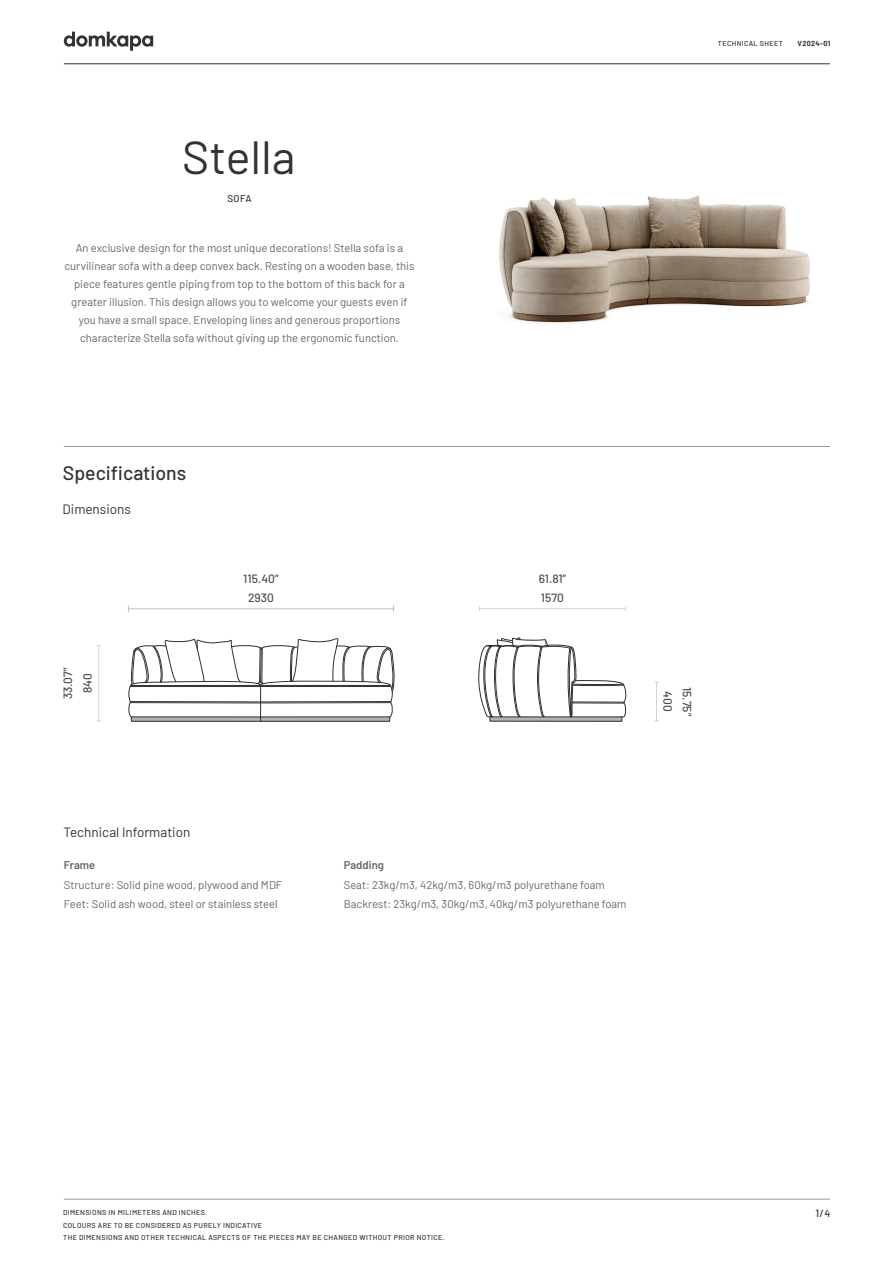
<style>
.page{position:relative;width:894px;height:1263px;background:#fff}
.page>*{position:absolute;margin:0;border:0;box-sizing:border-box;transform-origin:0 0}
.t1{font:46.5px "Barlow";color:#333}
.t2{font:500 19.5px "Barlow";color:#333}
.t3{font:13.5px "Barlow";color:#333}
.t4{font:500 12px/19.5px "Barlow";color:rgb(51 51 51/.88);text-align:center}
.t5{font:11.25px/18px "Barlow";color:#666}
.t6{font:600 11.25px "Barlow";color:#666}
.t7{font:500 10.5px "Barlow";color:#333}
.t8{font:500 9.75px "Barlow";color:#333}
.t9{font:500 7.2px/12.8px "Barlow";letter-spacing:.05em;color:#333}
.t10{font:700 7.2px "Barlow";letter-spacing:.05em;color:#333}
</style>
<div class="page">
<hr style="left:64px;top:63px;width:765px;height:1px;background:#333">
<hr style="left:64px;top:446px;width:765px;height:1px;background:#999">
<hr style="left:64px;top:1199px;width:765px;height:1px;background:#999">
<svg style="left:64px;top:32px;width:89px;height:19px"></svg>
<img style="left:499px;top:195px;width:311px;height:128px">
<svg style="left:128px;top:605px;width:266px;height:7px"></svg>
<svg style="left:97px;top:645px;width:4px;height:76px"></svg>
<svg style="left:654px;top:682px;width:4px;height:39px"></svg>
<svg style="left:128px;top:638px;width:266px;height:84px"></svg>
<svg style="left:478px;top:606px;width:149px;height:116px"></svg>
<h1 class="t1" style="left:182px;top:127px;width:115px">Stella</h1>
<p class="t8" style="left:227px;top:193px;width:26px">SOFA</p>
<p class="t5" style="left:64px;top:239px;width:351px;text-align:center">An exclusive design for the most unique decorations! Stella sofa is a curvilinear sofa with a deep convex back. Resting on a wooden base, this piece features gentle piping from top to the bottom of this back for a greater illusion. This design allows you to welcome your guests even if you have a small space. Enveloping lines and generous proportions characterize Stella sofa without giving up the ergonomic function.</p>
<p class="t9" style="left:717px;top:37px;width:66px">TECHNICAL SHEET</p>
<p class="t10" style="left:797px;top:39px;width:34px">V2024-01</p>
<h2 class="t2" style="left:63px;top:461px;width:125px">Specifications</h2>
<p class="t3" style="left:63px;top:501px;width:70px">Dimensions</p>
<p class="t4" style="left:58px;top:699px;width:33px;rotate:-90deg">33.07”<br>840</p>
<p class="t4" style="left:243px;top:568px;width:37px">115.40”<br>2930</p>
<p class="t4" style="left:538px;top:568px;width:29px;text-align:left">61.81”<br>1570</p>
<p class="t4" style="left:697px;top:687px;width:31px;rotate:90deg">15.75”<br>400</p>
<p class="t3" style="left:63px;top:823px;width:128px">Technical Information</p>
<p class="t6" style="left:64px;top:858px;width:33px">Frame</p>
<p class="t5" style="left:64px;top:874px;width:220px;line-height:19.5px">Structure: Solid pine wood, plywood and MDF<br>Feet: Solid ash wood, steel or stainless steel</p>
<p class="t6" style="left:343px;top:858px;width:42px">Padding</p>
<p class="t5" style="left:343px;top:874px;width:284px;line-height:19.5px">Seat: 23kg/m3, 42kg/m3, 60kg/m3 polyurethane foam<br>Backrest: 23kg/m3, 30kg/m3, 40kg/m3 polyurethane foam</p>
<p class="t9" style="left:63px;top:1205px;width:145px">DIMENSIONS IN MILIMETERS AND INCHES.</p>
<p class="t7" style="left:815px;top:1206px;width:17px">1/4</p>
<p class="t9" style="left:63px;top:1218px;width:383px">COLOURS ARE TO BE CONSIDERED AS PURELY INDICATIVE<br>THE DIMENSIONS AND OTHER TECHNICAL ASPECTS OF THE PIECES MAY BE CHANGED WITHOUT PRIOR NOTICE.</p>
</div>
